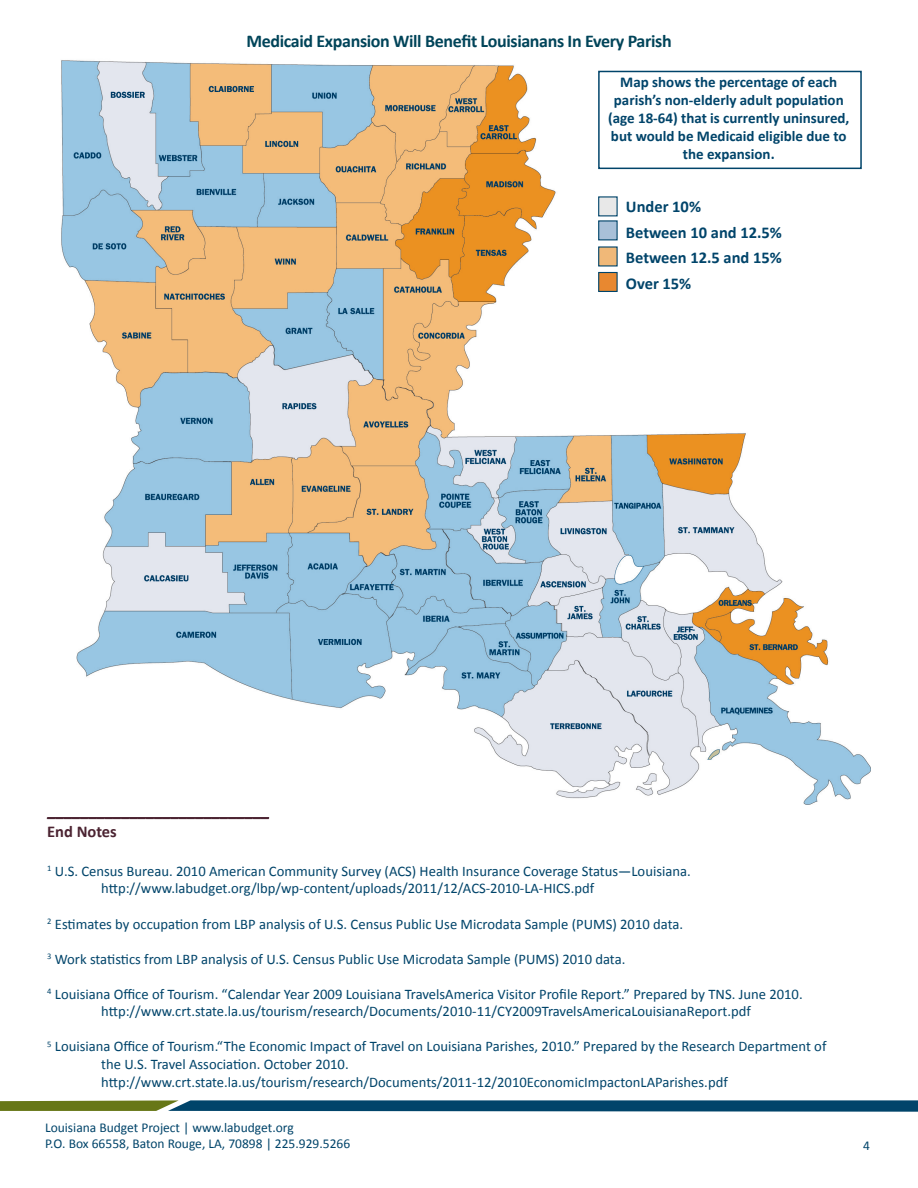
<style>
.page{position:relative;width:918px;height:1188px;background:#fff}
.page>*{position:absolute;margin:0;border:0;box-sizing:border-box;transform-origin:0 0}
.t1{font:700 18px "Calibri";letter-spacing:-.02em;color:#004459}
.Body_copy{font:700 16.5px "Calibri";color:#00446a}
.t2{font:700 16.5px "Calibri";color:#4b2331}
.Body_copy-2{font:700 15px/18px "Calibri";color:#00446a;text-align:center}
.Footnotes{font:14.7px "Calibri";color:#00446a}
.t3{font:13.5px/16.2px "Calibri";color:#00446a}
</style>
<div class="page">
<svg style="left:0;top:1100px;width:918px;height:12px;background:#2d616e"></svg>
<img style="left:61px;top:60px;width:810px;height:744px">
<div style="left:598px;top:196px;width:20px;height:20px;background:#e8e8e8;border:1px solid #00446a"></div>
<div style="left:598px;top:220px;width:20px;height:20px;background:#a8c0d8;border:1px solid #00446a"></div>
<div style="left:598px;top:272px;width:20px;height:20px;background:#e88830;border:1px solid #00446a"></div>
<div style="left:598px;top:246px;width:20px;height:21px;background:#f0b878;border:1px solid #00446a"></div>
<div style="left:598px;top:71px;width:264px;height:98px;border:2px solid #00446a"></div>
<hr style="left:47px;top:817px;width:222px;height:2px;background:#4b2331">
<p class="t1" style="left:246px;top:30px;width:427px">Medicaid Expansion Will Benefit Louisianans In Every Parish</p>
<p class="Body_copy-2" style="left:608px;top:73px;width:243px">Map shows the percentage of each parish’s non-elderly adult population (age 18-64) that is currently uninsured, but would be Medicaid eligible due to the expansion.</p>
<p class="Body_copy" style="left:626px;top:196px;width:77px">Under 10%</p>
<p class="Body_copy" style="left:626px;top:222px;width:158px">Between 10 and 12.5%</p>
<p class="Body_copy" style="left:626px;top:247px;width:158px">Between 12.5 and 15%</p>
<p class="Body_copy" style="left:626px;top:273px;width:67px">Over 15%</p>
<p class="t2" style="left:47px;top:800px;width:223px">___________________________</p>
<p class="t2" style="left:47px;top:821px;width:71px">End Notes</p>
<p class="Footnotes" style="left:47px;top:862px;width:645px"><sup>1</sup> U.S. Census Bureau. 2010 American Community Survey (ACS) Health Insurance Coverage Status—Louisiana.</p>
<p class="Footnotes" style="left:101px;top:879px;width:494px">http://www.labudget.org/lbp/wp-content/uploads/2011/12/ACS-2010-LA-HICS.pdf</p>
<p class="Footnotes" style="left:47px;top:914px;width:637px"><sup>2</sup> Estimates by occupation from LBP analysis of U.S. Census Public Use Microdata Sample (PUMS) 2010 data.</p>
<p class="Footnotes" style="left:47px;top:950px;width:580px"><sup>3</sup> Work statistics from LBP analysis of U.S. Census Public Use Microdata Sample (PUMS) 2010 data.</p>
<p class="Footnotes" style="left:47px;top:985px;width:757px"><sup>4</sup> Louisiana Office of Tourism. “Calendar Year 2009 Louisiana TravelsAmerica Visitor Profile Report.” Prepared by TNS. June 2010.</p>
<p class="Footnotes" style="left:101px;top:1002px;width:651px">http://www.crt.state.la.us/tourism/research/Documents/2010-11/CY2009TravelsAmericaLouisianaReport.pdf</p>
<p class="Footnotes" style="left:47px;top:1037px;width:781px"><sup>5</sup> Louisiana Office of Tourism.“The Economic Impact of Travel on Louisiana Parishes, 2010.” Prepared by the Research Department of</p>
<p class="Footnotes" style="left:101px;top:1055px;width:249px">the U.S. Travel Association. October 2010.</p>
<p class="Footnotes" style="left:101px;top:1072px;width:628px">http://www.crt.state.la.us/tourism/research/Documents/2011-12/2010EconomicImpactonLAParishes.pdf</p>
<p class="t3" style="left:45px;top:1120px;width:307px">Louisiana Budget Project | www.labudget.org<br>P.O. Box 66558, Baton Rouge, LA, 70898 | 225.929.5266</p>
<p class="t3" style="left:863px;top:1138px;width:8px">4</p>
</div>
